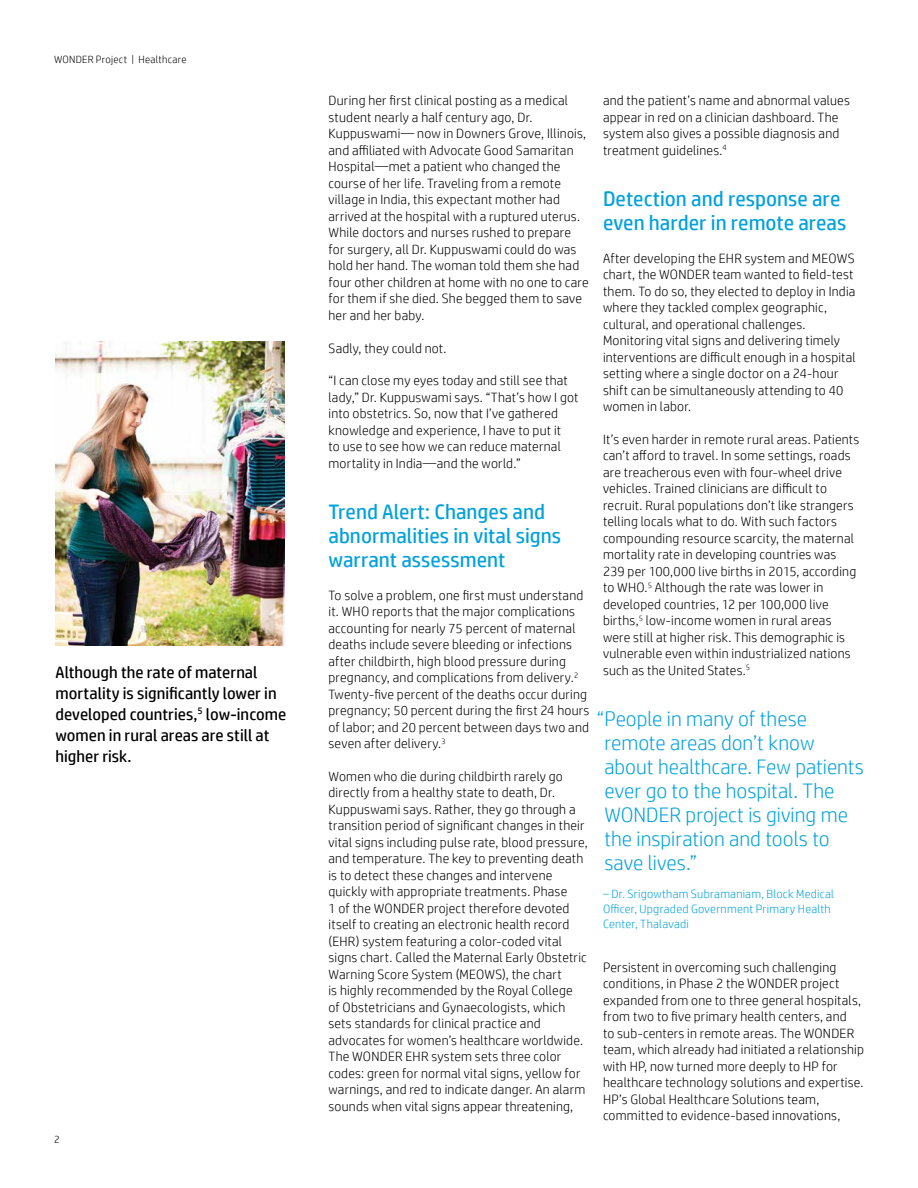
<style>
.page{position:relative;width:918px;height:1188px;background:#fff}
.page>*{position:absolute;margin:0;border:0;box-sizing:border-box;transform-origin:0 0}
.Quote_14_16{font:300 21px/24px "HP Simplified";color:#00a1dd}
.Subhead_14_16_bold_b{font:21px/24px "HP Simplified";color:#00a1dd}
.Graphic_text{font:16.5px/21px "HP Simplified";color:#000}
.Body_last{font:300 13.5px/16.5px "HP Simplified";letter-spacing:.015em;color:#000}
.Body{font:300 13.5px/16.5px "HP Simplified";letter-spacing:.015em;color:#000}
.Quote_Attribution_8{font:300 12px/15px "HP Simplified";letter-spacing:.02em;color:#00a1dd}
.Title_descriptor{font:300 10.5px "HP Simplified";letter-spacing:.025em;color:#000}
</style>
<div class="page">
<img style="left:56px;top:341px;width:228px;height:305px">
<p class="Title_descriptor" style="left:54px;top:53px;width:134px">WONDER Project | Healthcare</p>
<p class="Graphic_text" style="left:56px;top:661px;width:232px">Although the rate of maternal mortality is significantly lower in developed countries,<sup>5</sup> low-income women in rural areas are still at higher risk.</p>
<p class="Title_descriptor" style="left:54px;top:1133px;width:7px">2</p>
<p class="Body" style="left:329px;top:92px;width:262px">During her first clinical posting as a medical student nearly a half century ago, Dr.<br>Kuppuswami— now in Downers Grove, Illinois, and affiliated with Advocate Good Samaritan Hospital—met a patient who changed the course of her life. Traveling from a remote village in India, this expectant mother had arrived at the hospital with a ruptured uterus.<br>While doctors and nurses rushed to prepare for surgery, all Dr. Kuppuswami could do was hold her hand. The woman told them she had four other children at home with no one to care for them if she died. She begged them to save her and her baby.</p>
<p class="Body" style="left:329px;top:340px;width:120px">Sadly, they could not.</p>
<p class="Body_last" style="left:329px;top:372px;width:251px">“I can close my eyes today and still see that lady,” Dr. Kuppuswami says. “That’s how I got into obstetrics. So, now that I’ve gathered knowledge and experience, I have to put it<br>to use to see how we can reduce maternal mortality in India—and the world.”</p>
<p class="Subhead_14_16_bold_b" style="left:329px;top:499px;width:234px">Trend Alert: Changes and abnormalities in vital signs warrant assessment</p>
<p class="Body" style="left:329px;top:586px;width:262px">To solve a problem, one first must understand it. WHO reports that the major complications accounting for nearly 75 percent of maternal deaths include severe bleeding or infections after childbirth, high blood pressure during pregnancy, and complications from delivery.<sup>2<br></sup>Twenty-five percent of the deaths occur during pregnancy; 50 percent during the first 24 hours of labor; and 20 percent between days two and seven after delivery.<sup>3</sup></p>
<p class="Body_last" style="left:329px;top:768px;width:261px">Women who die during childbirth rarely go directly from a healthy state to death, Dr.<br>Kuppuswami says. Rather, they go through a transition period of significant changes in their vital signs including pulse rate, blood pressure, and temperature. The key to preventing death is to detect these changes and intervene quickly with appropriate treatments. Phase<br>1 of the WONDER project therefore devoted itself to creating an electronic health record (EHR) system featuring a color-coded vital signs chart. Called the Maternal Early Obstetric Warning Score System (MEOWS), the chart<br>is highly recommended by the Royal College<br>of Obstetricians and Gynaecologists, which sets standards for clinical practice and advocates for women’s healthcare worldwide.<br>The WONDER EHR system sets three color codes: green for normal vital signs, yellow for warnings, and red to indicate danger. An alarm sounds when vital signs appear threatening,</p>
<p class="Body_last" style="left:603px;top:92px;width:249px">and the patient’s name and abnormal values appear in red on a clinician dashboard. The system also gives a possible diagnosis and treatment guidelines.<sup>4</sup></p>
<p class="Subhead_14_16_bold_b" style="left:603px;top:186px;width:245px">Detection and response are even harder in remote areas</p>
<p class="Body" style="left:603px;top:250px;width:254px">After developing the EHR system and MEOWS chart, the WONDER team wanted to field-test them. To do so, they elected to deploy in India where they tackled complex geographic, cultural, and operational challenges.<br>Monitoring vital signs and delivering timely interventions are difficult enough in a hospital setting where a single doctor on a 24-hour shift can be simultaneously attending to 40 women in labor.</p>
<p class="Body_last" style="left:603px;top:431px;width:258px">It’s even harder in remote rural areas. Patients can’t afford to travel. In some settings, roads are treacherous even with four-wheel drive vehicles. Trained clinicians are difficult to recruit. Rural populations don’t like strangers telling locals what to do. With such factors compounding resource scarcity, the maternal mortality rate in developing countries was 239 per 100,000 live births in 2015, according to WHO.<sup>5</sup> Although the rate was lower in developed countries, 12 per 100,000 live births,<sup>5</sup> low-income women in rural areas were still at higher risk. This demographic is vulnerable even within industrialized nations such as the United States.<sup>5</sup></p>
<p class="Quote_14_16" style="left:604px;top:706px;width:261px;text-indent:-7px">“People in many of these remote areas don’t know about healthcare. Few patients ever go to the hospital. The<br>WONDER project is giving me the inspiration and tools to save lives.”</p>
<p class="Quote_Attribution_8" style="left:603px;top:887px;width:232px">– Dr. Srigowtham Subramaniam, Block Medical<br>Officer, Upgraded Government Primary Health<br>Center, Thalavadi</p>
<p class="Body_last" style="left:603px;top:959px;width:262px">Persistent in overcoming such challenging conditions, in Phase 2 the WONDER project expanded from one to three general hospitals, from two to five primary health centers, and<br>to sub-centers in remote areas. The WONDER team, which already had initiated a relationship with HP, now turned more deeply to HP for healthcare technology solutions and expertise.<br>HP’s Global Healthcare Solutions team, committed to evidence-based innovations,</p>
</div>
